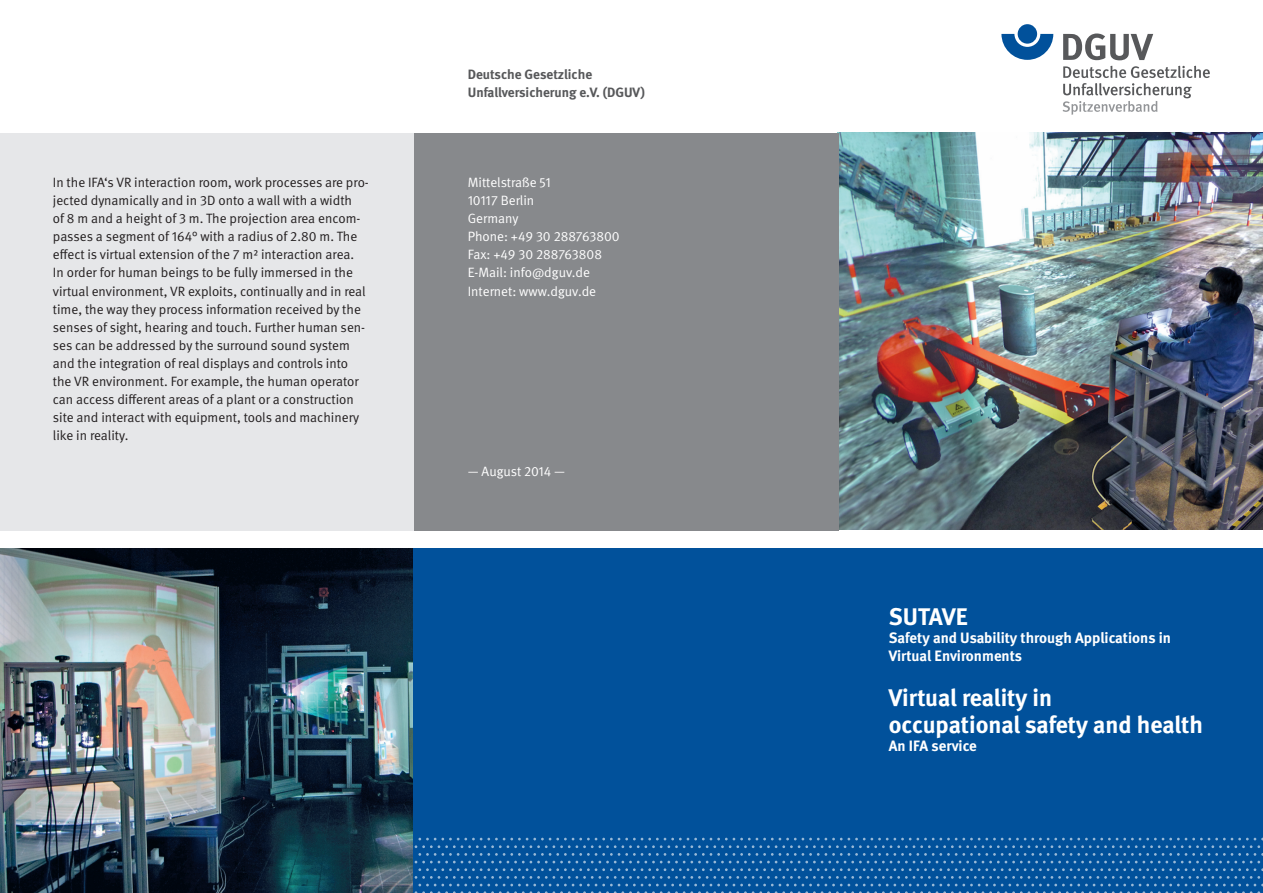
<style>
.page{position:relative;width:1263px;height:893px;background:#fff}
.page>*{position:absolute;margin:0;border:0;box-sizing:border-box;transform-origin:0 0}
.Überschrift_1_1_bis{font:700 24px/27px "DGUV Meta";color:#fff}
.Überschrift_1_1_bis-2{font:700 15px/18px "DGUV Meta";color:#fff}
.Grundtext{font:13.5px/18px "DGUV Meta";color:#231f20}
.Grundtext-2{font:13.5px/18px "DGUV Meta";color:#fff}
.Überschrift_1_1_bis-3{font:700 13.5px/18px "DGUV Meta";color:#57585a}
</style>
<div class="page">
<img style="left:839px;top:133px;width:424px;height:396px">
<div style="left:412px;top:549px;width:851px;height:344px;background:#01519b"></div>
<svg style="left:1001px;top:34px;width:52px;height:26px"></svg>
<div style="left:1018px;top:24px;width:19px;height:20px;background:#01519b;border-radius:50%"></div>
<svg style="left:1063px;top:34px;width:90px;height:26px"></svg>
<svg style="left:1062px;top:66px;width:148px;height:49px"></svg>
<div style="left:414px;top:133px;width:425px;height:397px;background:#87898c"></div>
<svg style="left:415px;top:838px;width:848px;height:55px"></svg>
<img style="left:0;top:549px;width:412px;height:344px">
<div style="left:0;top:133px;width:414px;height:397px;background:#e6e7e9"></div>
<p class="Grundtext" style="left:53px;top:174px;width:317px">In the IFA‘s VR interaction room, work processes are pro&shy;jected dynamically and in 3D onto a wall with a width<br>of 8 m and a height of 3 m. The projection area encom&shy;passes a segment of 164° with a radius of 2.80 m. The effect is virtual extension of the 7 m² interaction area.<br>In order for human beings to be fully immersed in the virtual environment, VR exploits, continually and in real time, the way they process information received by the senses of sight, hearing and touch. Further human sen&shy;ses can be addressed by the surround sound system and the integration of real displays and controls into the VR environment. For example, the human operator can access different areas of a plant or a construction site and interact with equipment, tools and machinery like in reality.</p>
<p class="Überschrift_1_1_bis-3" style="left:468px;top:65px;width:179px">Deutsche Gesetzliche<br>Unfallversicherung e.V. (DGUV)</p>
<p class="Grundtext-2" style="left:468px;top:174px;width:153px">Mittelstraße 51<br>10117 Berlin<br>Germany<br>Phone: +49 30 288763800<br>Fax: +49 30 288763808<br>E-Mail: info@dguv.de<br>Internet: www.dguv.de</p>
<p class="Grundtext-2" style="left:468px;top:463px;width:99px">— August 2014 —</p>
<p class="Überschrift_1_1_bis" style="left:889px;top:604px;width:80px">SUTAVE</p>
<p class="Überschrift_1_1_bis-2" style="left:889px;top:630px;width:284px">Safety and Usability through Applications in<br>Virtual Environments</p>
<p class="Überschrift_1_1_bis" style="left:889px;top:685px;width:316px">Virtual reality in<br>occupational safety and health</p>
<p class="Überschrift_1_1_bis-2" style="left:889px;top:738px;width:90px">An IFA service</p>
</div>
